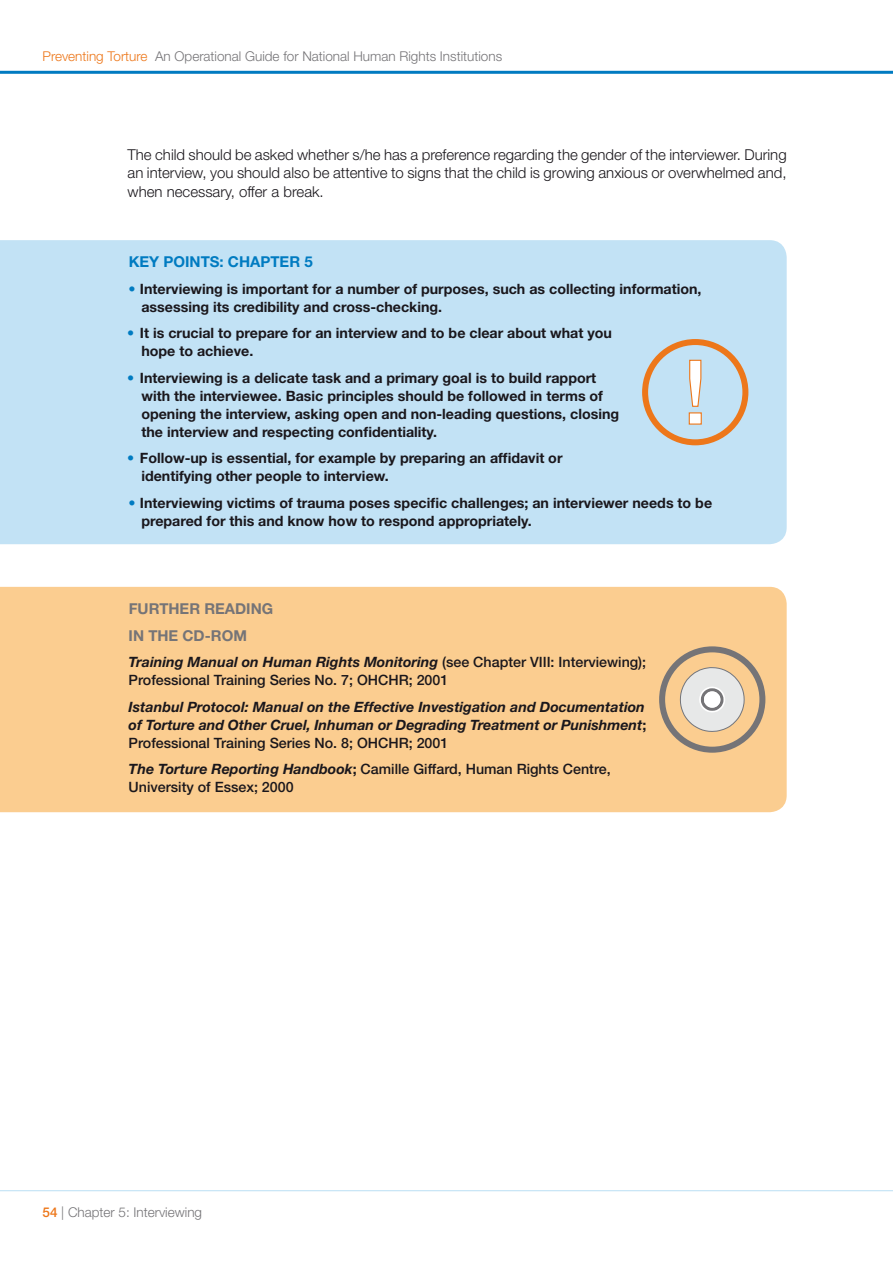
<style>
.page{position:relative;width:893px;height:1263px;background:#fff}
.page>*{position:absolute;margin:0;border:0;box-sizing:border-box;transform-origin:0 0}
.t1{font:300 15px/18.8px "Helvetica Neue LT Std";color:#1a171c;text-align:justify}
.t2{font:700 15px/26.5px "Helvetica Neue LT Std";color:#757477;text-align:right}
.t3{font:700 15px "Helvetica Neue LT Std";color:#007bc1}
.t4{font:700 14.25px/18px "Helvetica Neue LT Std";color:#1a171c}
.t5{font:500 14.25px/18px "Helvetica Neue LT Std";color:#1a171c}
.t6{font:italic 700 14.25px/18px "Helvetica Neue LT Std";letter-spacing:-.005em;color:#1a171c;text-align:justify}
.t7{font:300 13.5px "Helvetica Neue LT Std";color:#757477}
.s1{color:#ed771a}
.s2{color:#007bc1}
.s3{font-weight:700;font-style:italic}
.s4{font-style:normal}
.s5{font-weight:500;font-style:normal}
.s6{font-weight:700}
.s7{font-weight:500;color:#ed771a}
</style>
<div class="page">
<hr style="left:0;top:71px;width:893px;height:3px;background:#007bc1">
<hr style="left:0;top:1190px;width:893px;height:1px;background:#c2e2f5">
<div style="left:0;top:240px;width:787px;height:304px;background:#c2e2f5"></div>
<svg style="left:642px;top:339px;width:106px;height:106px;background:#cccfcd"></svg>
<div style="left:0;top:587px;width:787px;height:225px;background:#fbcd90"></div>
<svg style="left:659px;top:646px;width:106px;height:107px;background:#dbc2a2"></svg>
<p class="t7" style="left:43px;top:48px;width:461px"><span class="s1">Preventing Torture</span> An Operational Guide for National Human Rights Institutions</p>
<p class="t1" style="left:128px;top:145px;width:661px">The child should be asked whether s/he has a preference regarding the gender of the interviewer. During an interview, you should also be attentive to signs that the child is growing anxious or overwhelmed and, when necessary, offer a break.</p>
<p class="t3" style="left:129px;top:253px;width:45px">Key point</p>
<p class="t3" style="left:210px;top:253px;width:41px">s: Chapt</p>
<p class="t3" style="left:280px;top:253px;width:35px">er 5</p>
<p class="t4" style="left:141px;top:280px;width:562px;text-indent:-13px"><span class="s2">•</span> Interviewing is important for a number of purposes, such as collecting information, assessing its credibility and cross-checking.</p>
<p class="t4" style="left:141px;top:324px;width:472px;text-indent:-14px"><span class="s2">•</span> It is crucial to prepare for an interview and to be clear about what you hope to achieve.</p>
<p class="t4" style="left:141px;top:369px;width:479px;text-indent:-14px"><span class="s2">•</span> Interviewing is a delicate task and a primary goal is to build rapport with the interviewee. Basic principles should be followed in terms of opening the interview, asking open and non-leading questions, closing the interview and respecting confidentiality.</p>
<p class="t4" style="left:141px;top:449px;width:423px;text-indent:-14px"><span class="s2">•</span> Follow-up is essential, for example by preparing an affidavit or identifying other people to interview.</p>
<p class="t4" style="left:141px;top:494px;width:572px;text-indent:-13px"><span class="s2">•</span> Interviewing victims of trauma poses specific challenges; an interviewer needs to be prepared for this and know how to respond appropriately.</p>
<p class="t2" style="left:129px;top:595px;width:107px">er reading<br>In the CD-Rom</p>
<p class="t5" style="left:129px;top:653px;width:519px"><span class="s3">Training Manual on Human Rights Monitoring</span> (see Chapter VIII: Interviewing);<br>Professional Training Series No. 7; OHCHR; 2001</p>
<p class="t6" style="left:129px;top:697px;width:519px">Istanbul Protocol: Manual on the Effective Investigation and Documentation of Torture and Other Cruel, Inhuman or Degrading Treatment or Punishment<span class="s4">; </span><span class="s5">Professional Training Series No. 8; OHCHR; 2001</span></p>
<p class="t5" style="left:129px;top:760px;width:483px"><span class="s3">The Torture Reporting Handbook</span><span class="s6">;</span> Camille Giffard, Human Rights Centre,<br>University of Essex; 2000</p>
<p class="t2" style="left:129px;top:595px;width:20px">Furth</p>
<p class="t7" style="left:43px;top:1204px;width:161px"><span class="s7">54</span> | Chapter 5: Interviewing</p>
</div>
